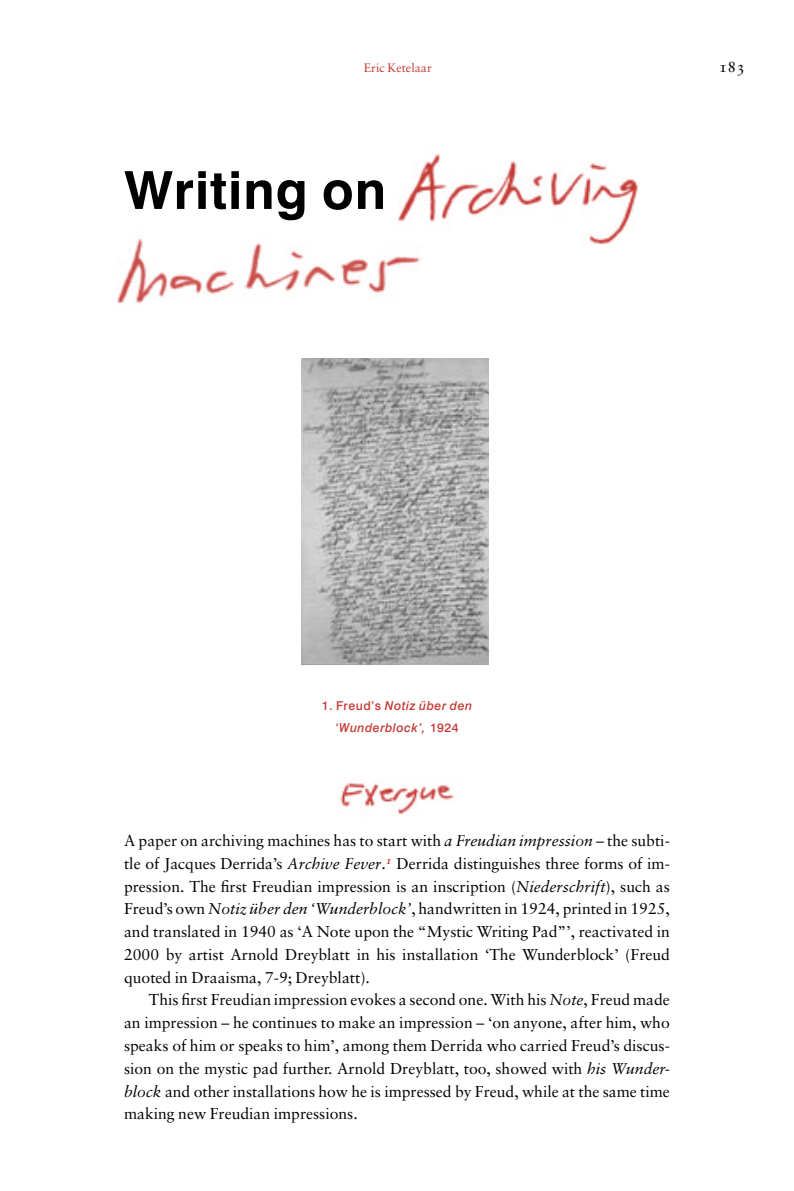
<style>
.page{position:relative;width:794px;height:1191px;background:#fff}
.page>*{position:absolute;margin:0;border:0;box-sizing:border-box;transform-origin:0 0}
.t1{font:700 52.5px "Swiss 721 BT";letter-spacing:.02em;color:#000}
.t2{font:15.75px/22.8px "Sabon";color:#000;text-align:justify}
.t3{font:15.75px "Sabon Roman SC";color:#000}
.t4{font:italic 500 12.25px/22.8px "Swiss 721 BT";letter-spacing:.04em;color:#c43935;text-align:center}
.t5{font:12.25px "Sabon";color:#c43935}
.s1{font-style:normal}
.s2{font-style:italic}
</style>
<div class="page">
<img style="left:340px;top:782px;width:114px;height:33px">
<img style="left:398px;top:154px;width:240px;height:91px">
<img style="left:117px;top:232px;width:305px;height:71px">
<img style="left:302px;top:359px;width:187px;height:305px">
<p class="t5" style="left:364px;top:61px;width:70px">Eric Ketelaar</p>
<h1 class="t1" style="left:124px;top:158px;width:263px">Writing on</h1>
<p class="t3" style="left:719px;top:58px;width:28px">183</p>
<p class="t4" style="left:322px;top:694px;width:152px"><span class="s1">1. Freud’s</span> Notiz über den ‘Wunderblock’, <span class="s1">1924</span></p>
<p class="t2" style="left:124px;top:829px;width:547px">A paper on archiving machines has to start with <span class="s2">a Freudian impression</span> – the subti&shy;tle of Jacques Derrida’s <span class="s2">Archive Fever</span>.<sup>1</sup> Derrida distinguishes three forms of im&shy;pression. The first Freudian impression is an inscription (<span class="s2">Niederschrift</span>), such as Freud’s own <span class="s2">Notiz über den ‘Wunderblock’</span>, handwritten in 1924, printed in 1925, and translated in 1940 as ‘A Note upon the “Mystic Writing Pad”’, reactivated in 2000 by artist Arnold Dreyblatt in his installation ‘The Wunderblock’ (Freud quoted in Draaisma, 7-9; Dreyblatt).</p>
<p class="t2" style="left:124px;top:988px;width:547px;text-indent:25px">This first Freudian impression evokes a second one. With his <span class="s2">Note</span>, Freud made an impression – he continues to make an impression – ‘on anyone, after him, who speaks of him or speaks to him’, among them Derrida who carried Freud’s discus&shy;sion on the mystic pad further. Arnold Dreyblatt, too, showed with <span class="s2">his Wunder&shy;block</span> and other installations how he is impressed by Freud, while at the same time making new Freudian impressions.</p>
</div>
